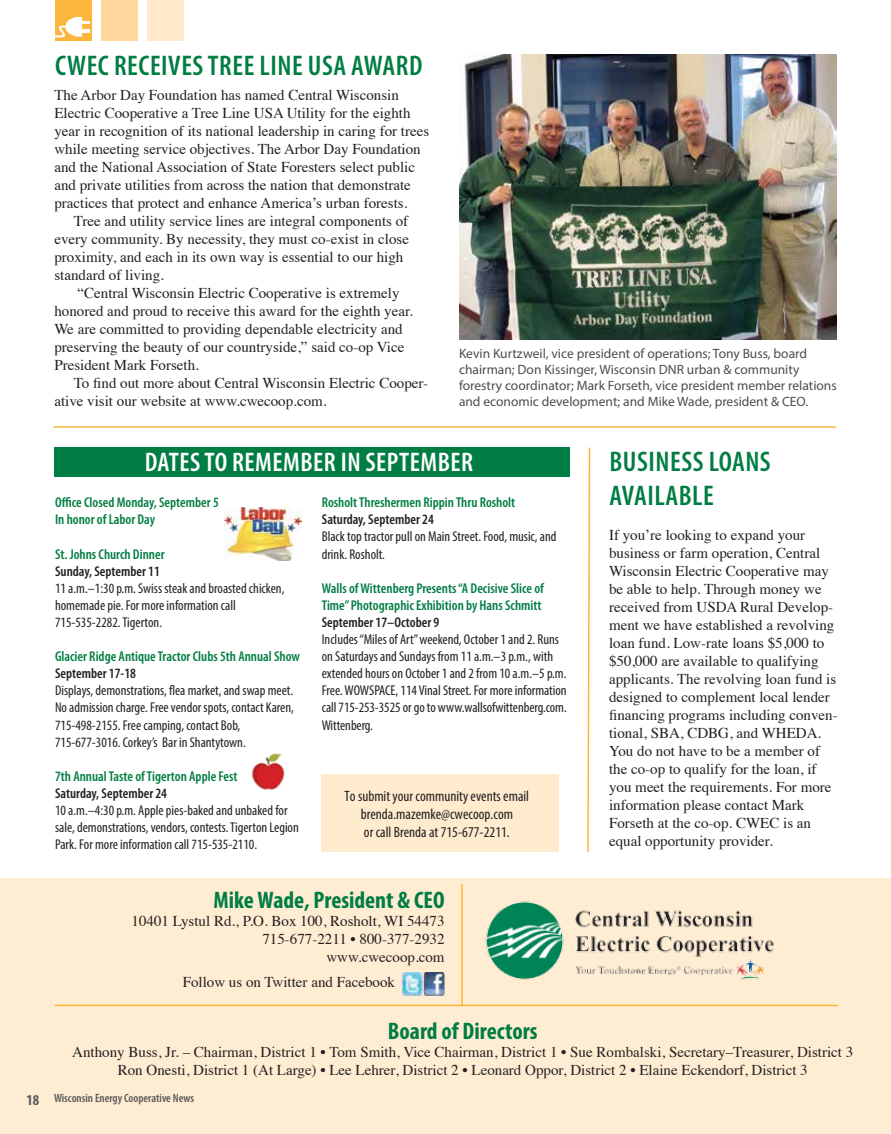
<style>
.page{position:relative;width:891px;height:1134px;background:#fff}
.page>*{position:absolute;margin:0;border:0;box-sizing:border-box;transform-origin:0 0}
.t1{font:600 condensed 28.5px "Myriad Pro";letter-spacing:.02em;color:#007d43}
.t2{font:600 condensed 27px "Myriad Pro";letter-spacing:.02em;color:#fff}
.t3{font:700 condensed 24px "Myriad Pro";color:#007d43}
.t4{font:15px/18px "Times";color:#231f20}
.t5{font:condensed 15px/18px "Myriad Pro";color:#231f20;text-align:center}
.t6{font:condensed 14.25px/17.1px "Myriad Pro";color:#231f20}
.t7{font:600 condensed 14.25px/17.1px "Myriad Pro";color:#007d43}
.t8{font:600 condensed 14.25px "Myriad Pro";color:#231f20}
.t9{font:13.5px/16.2px "Myriad Pro";color:#4d4d4f}
.t10{font:600 condensed 12px "Myriad Pro";color:#58595b}
.s1{font-weight:700;font-size:15px}
</style>
<div class="page">
<img style="left:225px;top:507px;width:76px;height:54px">
<div style="left:322px;top:775px;width:237px;height:77px;background:#ffebce"></div>
<div style="left:0;top:878px;width:891px;height:256px;background:#ffedd3"></div>
<div style="left:55px;top:0;width:37px;height:40px;background:#fcb53d"></div>
<div style="left:101px;top:0;width:37px;height:40px;background:#ffd79c"></div>
<div style="left:147px;top:0;width:37px;height:40px;background:#ffe9ca"></div>
<hr style="left:461px;top:884px;width:2px;height:121px;background:#fcb53d">
<hr style="left:55px;top:1005px;width:783px;height:1px;background:#fcb53d">
<svg style="left:55px;top:17px;width:35px;height:21px"></svg>
<img style="left:485px;top:901px;width:289px;height:79px">
<img style="left:402px;top:973px;width:43px;height:23px">
<div style="left:54px;top:448px;width:515px;height:29px;background:#007d43"></div>
<img style="left:459px;top:54px;width:378px;height:285px">
<hr style="left:53px;top:426px;width:783px;height:2px;background:#fcb53d">
<svg style="left:587px;top:447px;width:4px;height:406px"></svg>
<img style="left:252px;top:753px;width:33px;height:37px">
<h1 class="t1" style="left:55px;top:48px;width:369px">CWEC RECEIVES TREE LINE USA AWARD</h1>
<p class="t4" style="left:54px;top:84px;width:376px">The Arbor Day Foundation has named Central Wisconsin Electric Cooperative a Tree Line USA Utility for the eighth year in recognition of its national leadership in caring for trees while meeting service objectives. The Arbor Day Foundation and the National Association of State Foresters select public and private utilities from across the nation that demonstrate practices that protect and enhance America’s urban forests.</p>
<p class="t4" style="left:54px;top:210px;width:356px;text-indent:19px">Tree and utility service lines are integral components of every community. By necessity, they must co-exist in close proximity, and each in its own way is essential to our high standard of living.</p>
<p class="t4" style="left:54px;top:282px;width:360px;text-indent:23px">“Central Wisconsin Electric Cooperative is extremely honored and proud to receive this award for the eighth year.<br>We are committed to providing dependable electricity and preserving the beauty of our countryside,” said co-op Vice President Mark Forseth.</p>
<p class="t4" style="left:54px;top:372px;width:375px;text-indent:19px">To find out more about Central Wisconsin Electric Cooper&shy;ative visit our website at www.cwecoop.com.</p>
<p class="t9" style="left:459px;top:345px;width:379px">Kevin Kurtzweil, vice president of operations; Tony Buss, board chairman; Don Kissinger, Wisconsin DNR urban &amp; community forestry coordinator; Mark Forseth, vice president member relations and economic development; and Mike Wade, president &amp; CEO.</p>
<h2 class="t2" style="left:145px;top:445px;width:330px">DATES TO REMEMBER IN SEPTEMBER</h2>
<h1 class="t1" style="left:609px;top:444px;width:163px">BUSINESS LOANS</h1>
<p class="t7" style="left:55px;top:494px;width:165px">Office Closed Monday, September 5</p>
<h1 class="t1" style="left:609px;top:478px;width:106px">AVAILABLE</h1>
<p class="t7" style="left:55px;top:511px;width:102px">In honor of Labor Day</p>
<p class="t7" style="left:55px;top:545px;width:111px">St. Johns Church Dinner</p>
<p class="t8" style="left:55px;top:562px;width:106px">Sunday, September 11</p>
<p class="t6" style="left:55px;top:579px;width:231px">11 a.m.–1:30 p.m. Swiss steak and broasted chicken, homemade pie. For more information call<br>715-535-2282. Tigerton.</p>
<p class="t7" style="left:55px;top:648px;width:246px">Glacier Ridge Antique Tractor Clubs 5th Annual Show</p>
<p class="t8" style="left:55px;top:665px;width:82px">September 17-18</p>
<p class="t6" style="left:55px;top:682px;width:240px">Displays, demonstrations, flea market, and swap meet.<br>No admission charge. Free vendor spots, contact Karen, 715-498-2155. Free camping, contact Bob, 715-677-3016. Corkey’s Bar in Shantytown.</p>
<p class="t7" style="left:55px;top:767px;width:184px">7th Annual Taste of Tigerton Apple Fest</p>
<p class="t8" style="left:55px;top:784px;width:114px">Saturday, September 24</p>
<p class="t6" style="left:55px;top:802px;width:245px">10 a.m.–4:30 p.m. Apple pies-baked and unbaked for sale, demonstrations, vendors, contests. Tigerton Legion<br>Park. For more information call 715-535-2110.</p>
<p class="t7" style="left:322px;top:494px;width:195px">Rosholt Threshermen Rippin Thru Rosholt</p>
<p class="t8" style="left:322px;top:511px;width:114px">Saturday, September 24</p>
<p class="t6" style="left:322px;top:528px;width:236px">Black top tractor pull on Main Street. Food, music, and drink. Rosholt.</p>
<p class="t7" style="left:322px;top:579px;width:224px">Walls of Wittenberg Presents “A Decisive Slice of<br>Time” Photographic Exhibition by Hans Schmitt</p>
<p class="t8" style="left:322px;top:613px;width:119px">September 17–October 9</p>
<p class="t6" style="left:322px;top:631px;width:247px">Includes “Miles of Art” weekend, October 1 and 2. Runs on Saturdays and Sundays from 11 a.m.–3 p.m., with extended hours on October 1 and 2 from 10 a.m.–5 p.m.<br>Free. WOWSPACE, 114 Vinal Street. For more information call 715-253-3525 or go to www.wallsofwittenberg.com.<br>Wittenberg.</p>
<p class="t4" style="left:609px;top:525px;width:230px">If you’re looking to expand your business or farm operation, Central Wisconsin Electric Cooperative may be able to help. Through money we received from USDA Rural Develop&shy;ment we have established a revolving loan fund. Low-rate loans $5,000 to $50,000 are available to qualifying applicants. The revolving loan fund is designed to complement local lender financing programs including conven&shy;tional, SBA, CDBG, and WHEDA.<br>You do not have to be a member of the co-op to qualify for the loan, if you meet the requirements. For more information please contact Mark Forseth at the co-op. CWEC is an equal opportunity provider.</p>
<p class="t5" style="left:345px;top:786px;width:186px">To submit your community events email brenda.mazemke@cwecoop.com<br>or call Brenda at 715-677-2211.</p>
<h3 class="t3" style="left:214px;top:885px;width:232px">Mike Wade, President &amp; CEO</h3>
<p class="t4" style="left:132px;top:911px;width:315px;text-align:right">10401 Lystul Rd., P.O. Box 100, Rosholt, WI 54473<br>715-677-2211 • 800-377-2932<br>www.cwecoop.com</p>
<p class="t4" style="left:183px;top:972px;width:214px">Follow us on Twitter and Facebook</p>
<h3 class="t3" style="left:388px;top:1016px;width:151px">Board of Directors</h3>
<p class="t4" style="left:72px;top:1041px;width:782px;text-align:center">Anthony Buss, Jr. – Chairman, District 1 • Tom Smith, Vice Chairman, District 1 • Sue Rombalski, Secretary–Treasurer, District 3<br>Ron Onesti, District 1 (At Large) • Lee Lehrer, District 2 • Leonard Oppor, District 2 • Elaine Eckendorf, District 3</p>
<p class="t10" style="left:27px;top:1091px;width:169px"><span class="s1">18</span> Wisconsin Energy Cooperative News</p>
</div>
